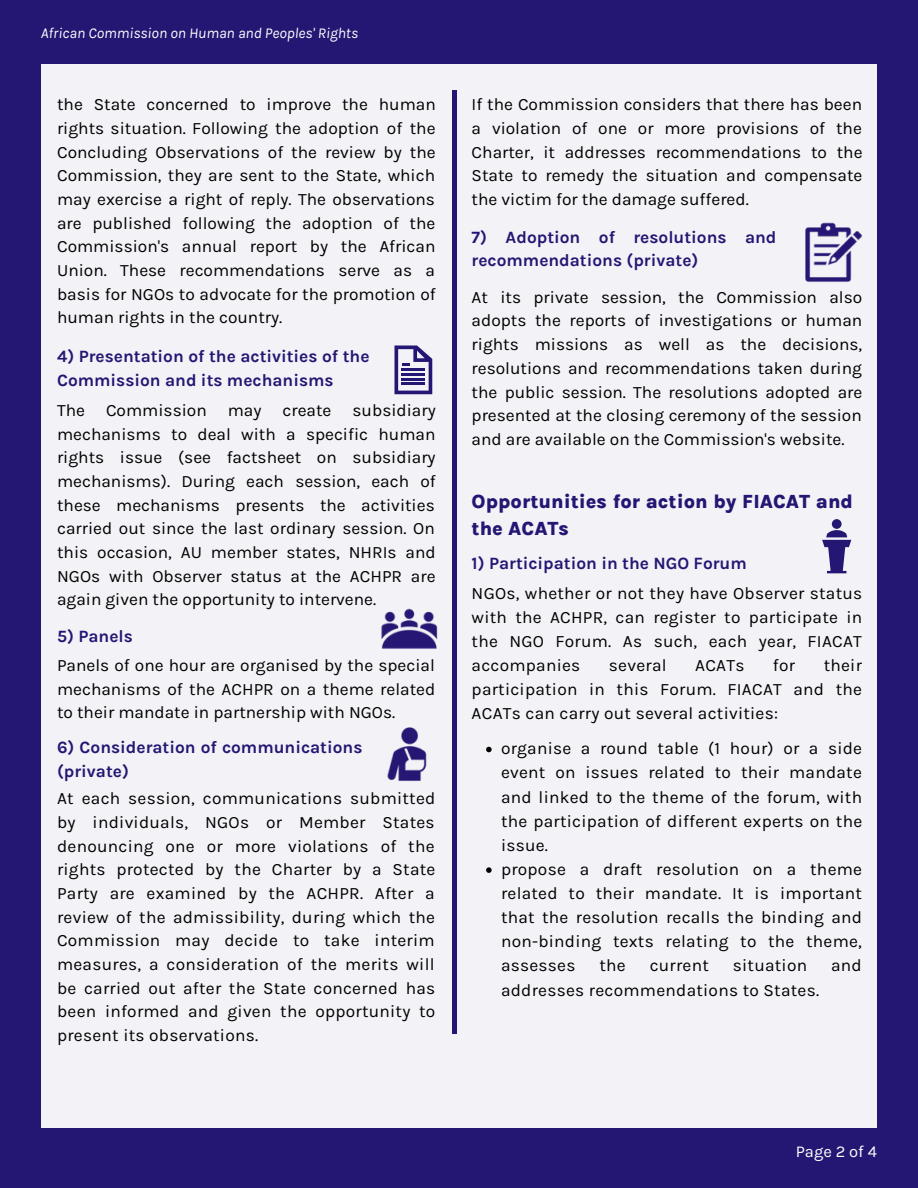
<style>
.page{position:relative;width:918px;height:1188px;background:#241773}
.page>*{position:absolute;margin:0;border:0;box-sizing:border-box;transform-origin:0 0}
.t1{font:800 19.5px/27px "Karla";color:#241773}
.t2{font:17.25px/23.7px "Karla";letter-spacing:.015em;color:#000;text-align:justify}
.t3{font:700 17.25px/23.7px "Karla";color:#241773}
.t4{font:16.5px "Karla";color:#fff}
.t5{font:italic 15px "Karla";color:#fff}
</style>
<div class="page">
<div style="left:41px;top:64px;width:836px;height:1064px;background:#f2f2f7"></div>
<hr style="left:452px;top:90px;width:4px;height:944px;background:#241773">
<svg style="left:486px;top:747px;width:6px;height:5px"></svg>
<svg style="left:486px;top:867px;width:6px;height:6px"></svg>
<svg style="left:395px;top:346px;width:37px;height:48px"></svg>
<hr style="left:402px;top:373px;width:23px;height:2px;background:#241773">
<hr style="left:402px;top:378px;width:23px;height:2px;background:#241773">
<hr style="left:402px;top:383px;width:23px;height:2px;background:#241773">
<img style="left:381px;top:608px;width:57px;height:41px">
<img style="left:387px;top:727px;width:40px;height:54px">
<img style="left:805px;top:222px;width:58px;height:60px">
<div style="left:832px;top:519px;width:10px;height:10px;background:#241773;border-radius:50%"></div>
<svg style="left:822px;top:530px;width:29px;height:43px"></svg>
<p class="t5" style="left:41px;top:24px;width:319px">African Commission on Human and Peoples' Rights</p>
<p class="t2" style="left:57px;top:93px;width:380px">the State concerned to improve the human rights situation. Following the adoption of the Concluding Observations of the review by the Commission, they are sent to the State, which may exercise a right of reply. The observations are published following the adoption of the Commission's annual report by the African Union. These recommendations serve as a basis for NGOs to advocate for the promotion of human rights in the country.</p>
<p class="t3" style="left:57px;top:345px;width:314px">4) Presentation of the activities of the<br>Commission and its mechanisms</p>
<p class="t2" style="left:57px;top:398px;width:380px">The Commission may create subsidiary mechanisms to deal with a specific human rights issue (see factsheet on subsidiary mechanisms). During each session, each of these mechanisms presents the activities carried out since the last ordinary session. On this occasion, AU member states, NHRIs and NGOs with Observer status at the ACHPR are again given the opportunity to intervene.</p>
<p class="t3" style="left:57px;top:625px;width:77px">5) Panels</p>
<p class="t2" style="left:57px;top:653px;width:380px">Panels of one hour are organised by the special mechanisms of the ACHPR on a theme related to their mandate in partnership with NGOs.</p>
<p class="t3" style="left:57px;top:736px;width:307px">6) Consideration of communications (private)</p>
<p class="t2" style="left:57px;top:787px;width:380px">At each session, communications submitted by individuals, NGOs or Member States denouncing one or more violations of the rights protected by the Charter by a State Party are examined by the ACHPR. After a review of the admissibility, during which the Commission may decide to take interim measures, a consideration of the merits will be carried out after the State concerned has been informed and given the opportunity to present its observations.</p>
<p class="t2" style="left:472px;top:93px;width:392px">If the Commission considers that there has been a violation of one or more provisions of the Charter, it addresses recommendations to the State to remedy the situation and compensate the victim for the damage suffered.</p>
<p class="t3" style="left:472px;top:225px;width:306px">7) Adoption of resolutions and recommendations (private)</p>
<p class="t2" style="left:472px;top:285px;width:392px">At its private session, the Commission also adopts the reports of investigations or human rights missions as well as the decisions, resolutions and recommendations taken during the public session. The resolutions adopted are presented at the closing ceremony of the session and are available on the Commission's website.</p>
<p class="t1" style="left:472px;top:488px;width:383px">Opportunities for action by FIACAT and the ACATs</p>
<p class="t3" style="left:472px;top:552px;width:277px">1) Participation in the NGO Forum</p>
<p class="t2" style="left:472px;top:581px;width:392px;line-height:24.2px">NGOs, whether or not they have Observer status with the ACHPR, can register to participate in the NGO Forum. As such, each year, FIACAT accompanies</p>
<p class="t2" style="left:472px;top:653px;width:392px;line-height:24.2px;text-indent:352px">their participation in this Forum. FIACAT and the ACATs can carry out several activities:</p>
<p class="t2" style="left:609px;top:653px;width:59px">several</p>
<p class="t2" style="left:695px;top:653px;width:51px">ACATs</p>
<p class="t2" style="left:773px;top:653px;width:24px">for</p>
<p class="t2" style="left:501px;top:737px;width:363px;line-height:24.2px">organise a round table (1 hour) or a side event on issues related to their mandate and linked to the theme of the forum, with the participation of different experts on the issue.</p>
<p class="t2" style="left:501px;top:857px;width:363px;line-height:24.2px">propose a draft resolution on a theme related to their mandate. It is important that the resolution recalls the binding and non-binding texts relating to the theme, assesses</p>
<p class="t2" style="left:599px;top:954px;width:28px">the</p>
<p class="t2" style="left:650px;top:954px;width:61px">current</p>
<p class="t2" style="left:733px;top:954px;width:76px">situation</p>
<p class="t2" style="left:831px;top:954px;width:32px">and</p>
<p class="t2" style="left:501px;top:978px;width:320px">addresses recommendations to States.</p>
<p class="t4" style="left:796px;top:1142px;width:83px">Page 2 of 4</p>
</div>
